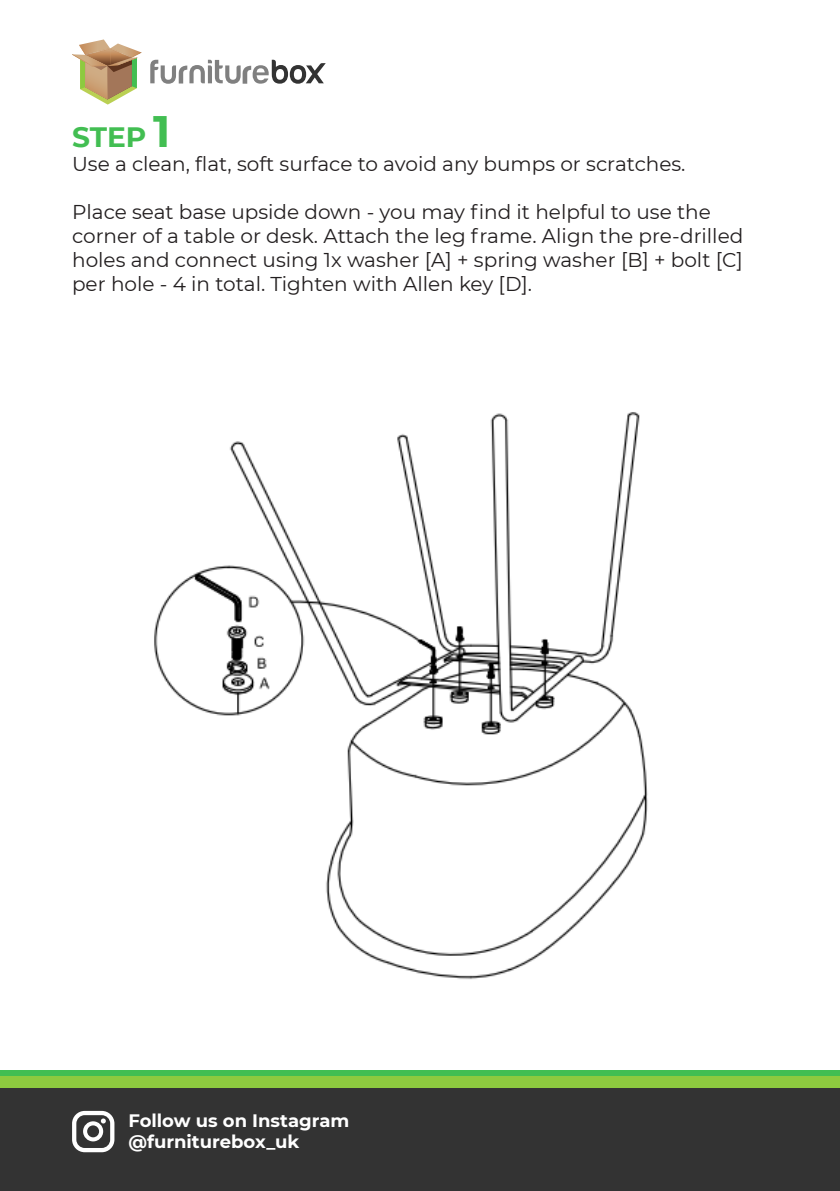
<style>
.page{position:relative;width:840px;height:1191px;background:#fff}
.page>*{position:absolute;margin:0;border:0;box-sizing:border-box;transform-origin:0 0}
.t1{font:700 28px "Montserrat";color:#42be52}
.t2{font:20px/24px "Montserrat";color:#231f20}
.t3{font:700 18px "Montserrat";color:#fff}
.s1{font-size:44px}
</style>
<div class="page">
<div style="left:0;top:1070px;width:839px;height:121px;background:#42be52"></div>
<div style="left:0;top:1076px;width:839px;height:115px;background:#8dca3f"></div>
<div style="left:0;top:1089px;width:839px;height:102px;background:#333"></div>
<svg style="left:72px;top:1110px;width:42px;height:42px"></svg>
<svg style="left:72px;top:39px;width:69px;height:66px"></svg>
<svg style="left:150px;top:60px;width:175px;height:24px"></svg>
<img style="left:154px;top:412px;width:494px;height:568px">
<p class="t1" style="left:72px;top:117px;width:100px">STEP <span class="s1">1</span></p>
<p class="t2" style="left:72px;top:151px;width:614px">Use a clean, flat, soft surface to avoid any bumps or scratches.</p>
<p class="t2" style="left:72px;top:199px;width:672px">Place seat base upside down - you may find it helpful to use the corner of a table or desk. Attach the leg frame. Align the pre-drilled holes and connect using 1x washer [A] + spring washer [B] + bolt [C] per hole - 4 in total. Tighten with Allen key [D].</p>
<p class="t3" style="left:128px;top:1107px;width:222px">Follow us on Instagram</p>
<p class="t3" style="left:128px;top:1128px;width:172px">@furniturebox_uk</p>
</div>
